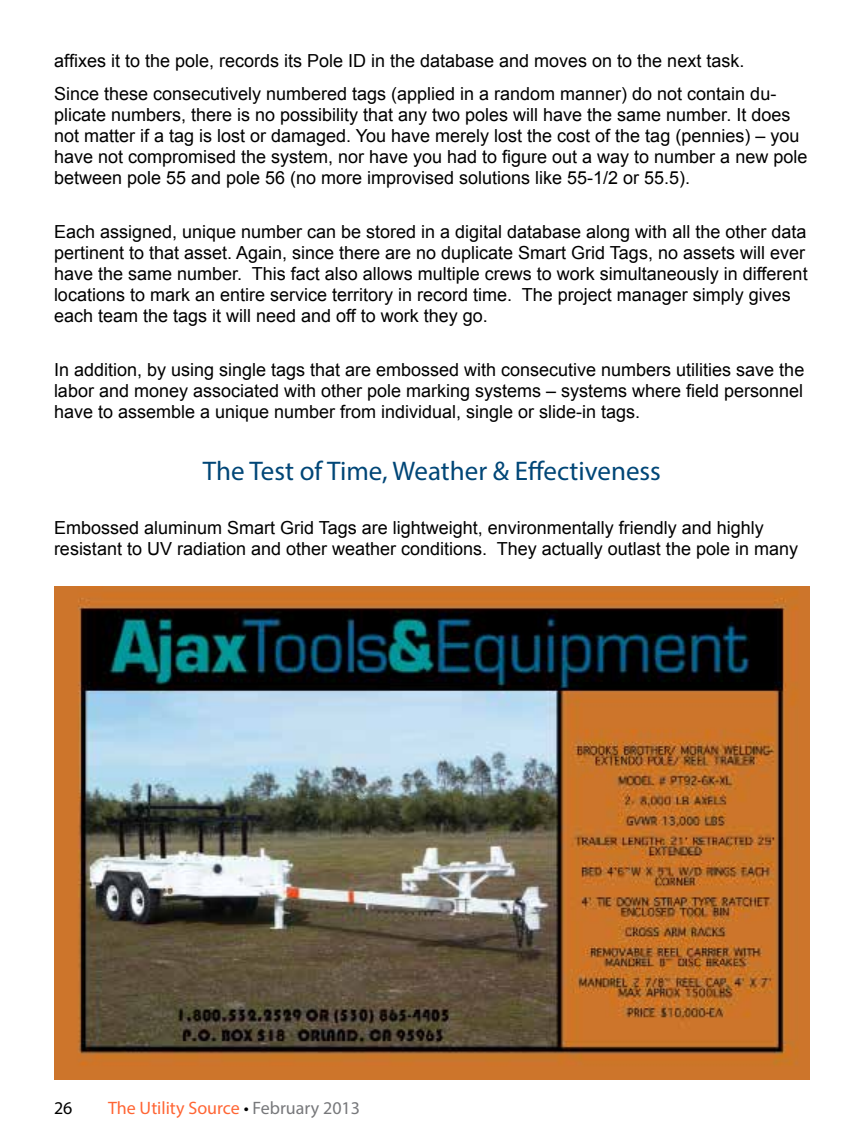
<style>
.page{position:relative;width:864px;height:1134px;background:#fff}
.page>*{position:absolute;margin:0;border:0;box-sizing:border-box;transform-origin:0 0}
.t1{font:27px "Myriad Pro";color:#004677}
.t2{font:18px/21px "Arial";color:#000}
.t3{font:18px "Myriad Pro";color:#ff6534}
.t4{font:18px "Myriad Pro";color:#000}
.s1{color:#000}
.s2{color:#77787b}
</style>
<div class="page">
<img style="left:54px;top:586px;width:756px;height:494px">
<p class="t2" style="left:54px;top:44px;width:724px;line-height:33px">affixes it to the pole, records its Pole ID in the database and moves on to the next task.<br>Since these consecutively numbered tags (applied in a random manner) do not contain du-</p>
<p class="t2" style="left:54px;top:104px;width:755px">plicate numbers, there is no possibility that any two poles will have the same number. It does not matter if a tag is lost or damaged. You have merely lost the cost of the tag (pennies) – you have not compromised the system, nor have you had to figure out a way to number a new pole between pole 55 and pole 56 (no more improvised solutions like 55-1/2 or 55.5).</p>
<p class="t2" style="left:54px;top:221px;width:755px">Each assigned, unique number can be stored in a digital database along with all the other data pertinent to that asset. Again, since there are no duplicate Smart Grid Tags, no assets will ever have the same number. This fact also allows multiple crews to work simultaneously in different locations to mark an entire service territory in record time. The project manager simply gives each team the tags it will need and off to work they go.</p>
<p class="t2" style="left:54px;top:360px;width:752px;text-align:justify">In addition, by using single tags that are embossed with consecutive numbers utilities save the labor and money associated with other pole marking systems – systems where field personnel have to assemble a unique number from individual, single or slide-in tags.</p>
<h1 class="t1" style="left:203px;top:455px;width:460px">The Test of Time, Weather &amp; Effectiveness</h1>
<p class="t2" style="left:54px;top:518px;width:746px">Embossed aluminum Smart Grid Tags are lightweight, environmentally friendly and highly resistant to UV radiation and other weather conditions. They actually outlast the pole in many</p>
<p class="t4" style="left:54px;top:1097px;width:20px">26</p>
<p class="t3" style="left:108px;top:1097px;width:254px">The Utility Source <span class="s1">•</span> <span class="s2">February 2013</span></p>
</div>
